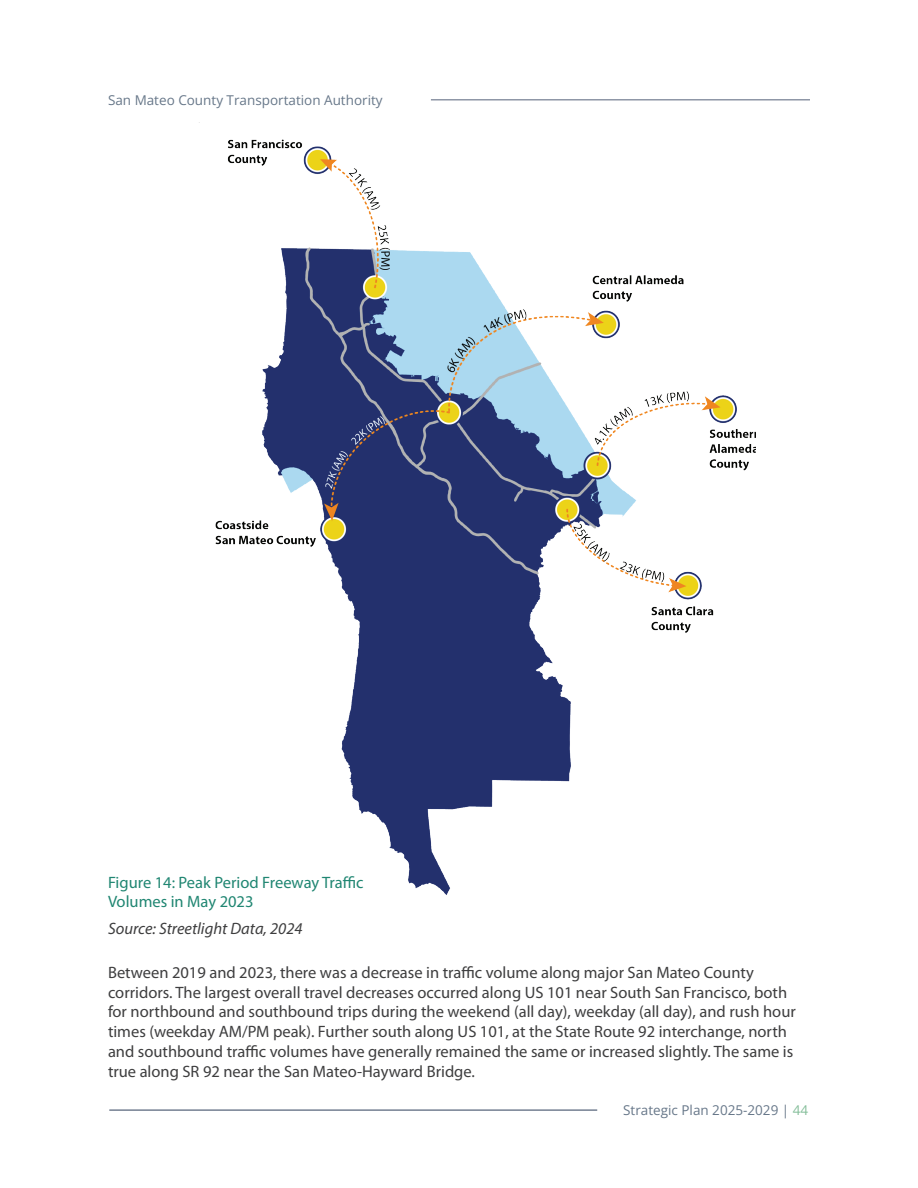
<style>
.page{position:relative;width:918px;height:1188px;background:#fff}
.page>*{position:absolute;margin:0;border:0;box-sizing:border-box;transform-origin:0 0}
.t1{font:16.5px/19.8px "Myriad Pro";color:#3e3e3f}
.t2{font:16.5px/19.8px "Myriad Pro";color:#208672}
.t3{font:italic 16.5px "Myriad Pro";color:#3e3e3f}
.t4{font:13.5px "Open Sans";color:#677789}
.s1{color:#85be9a}
</style>
<div class="page">
<hr style="left:431px;top:99px;width:379px;height:2px;background:#8e96a6">
<hr style="left:109px;top:1109px;width:488px;height:2px;background:#748092">
<img style="left:199px;top:122px;width:557px;height:773px">
<p class="t4" style="left:108px;top:91px;width:276px">San Mateo County Transportation Authority</p>
<p class="t2" style="left:108px;top:872px;width:257px">Figure 14: Peak Period Freeway Traffic<br>Volumes in May 2023</p>
<p class="t3" style="left:108px;top:918px;width:196px">Source: Streetlight Data, 2024</p>
<p class="t1" style="left:108px;top:962px;width:689px">Between 2019 and 2023, there was a decrease in traffic volume along major San Mateo County corridors. The largest overall travel decreases occurred along US 101 near South San Francisco, both for northbound and southbound trips during the weekend (all day), weekday (all day), and rush hour times (weekday AM/PM peak). Further south along US 101, at the State Route 92 interchange, north and southbound traffic volumes have generally remained the same or increased slightly. The same is true along SR 92 near the San Mateo-Hayward Bridge.</p>
<p class="t4" style="left:623px;top:1101px;width:187px">Strategic Plan 2025-2029 | <span class="s1">44</span></p>
</div>
